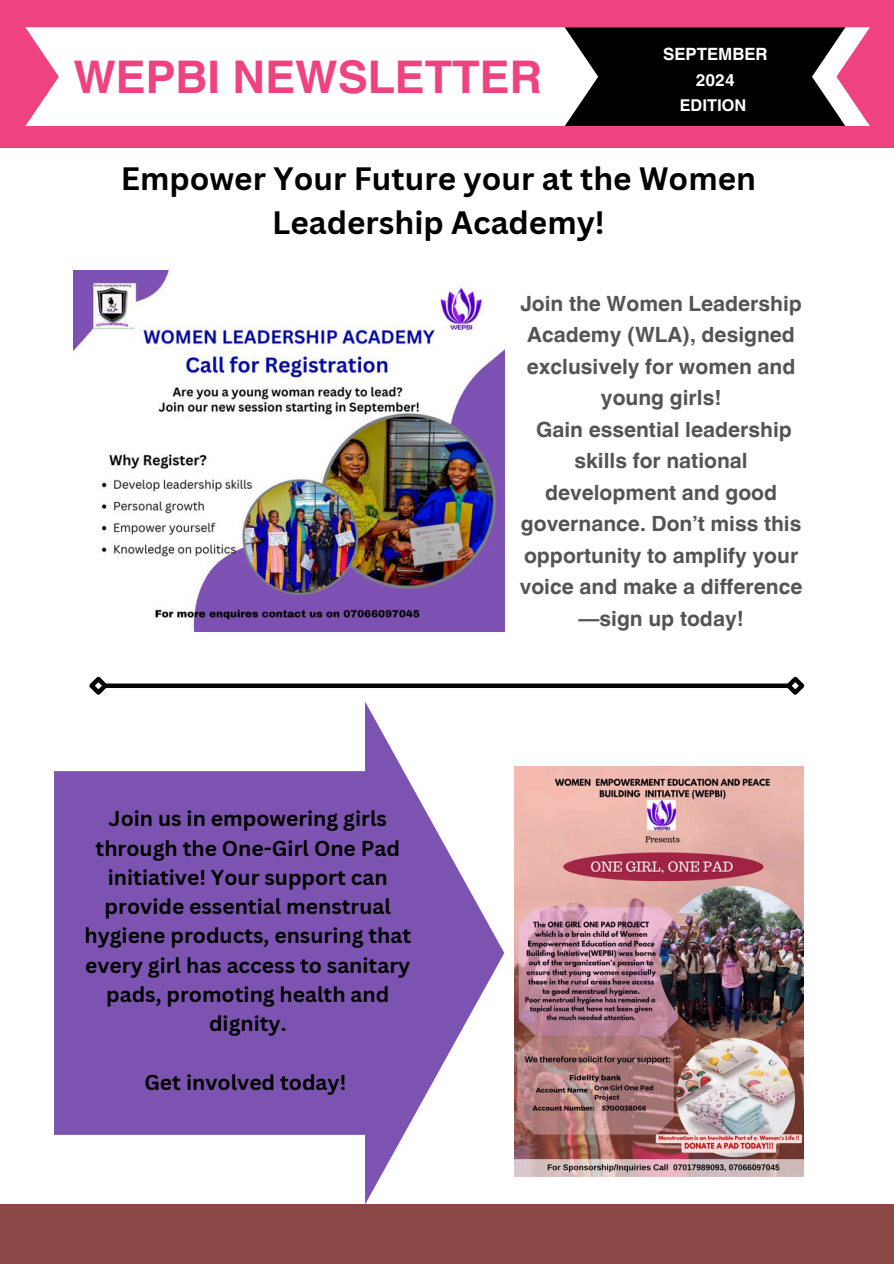
<style>
.page{position:relative;width:894px;height:1264px;background:#fff}
.page>*{position:absolute;margin:0;border:0;box-sizing:border-box;transform-origin:0 0}
.t1{font:700 45px "Helvetica World";color:#ef4381}
.t2{font:700 31.5px/43.8px "Canva Sans";color:#000;text-align:center}
.t3{font:700 21px/31.5px "Helvetica World";color:#545454;text-align:center}
.t4{font:700 21px/29.2px "Canva Sans";color:#000;text-align:center}
.t5{font:700 16.95px "Helvetica World";color:#fff}
.t6{font:700 16.2px "Helvetica World";color:#fff}
</style>
<div class="page">
<div style="left:0;top:0;width:893px;height:148px;background:#ef4381"></div>
<div style="left:0;top:1204px;width:893px;height:59px;background:#8b4646"></div>
<div style="left:25px;top:27px;width:844px;height:99px;background:#fff"></div>
<svg style="left:564px;top:27px;width:281px;height:99px;background:#1f1e1e"></svg>
<div style="left:104px;top:683px;width:685px;height:5px;background:#000"></div>
<svg style="left:89px;top:676px;width:22px;height:19px"></svg>
<svg style="left:782px;top:676px;width:23px;height:19px"></svg>
<img style="left:73px;top:270px;width:431px;height:361px">
<img style="left:514px;top:766px;width:289px;height:410px">
<svg style="left:54px;top:702px;width:450px;height:502px;fill:#7d53b1"></svg>
<p class="t1" style="left:73px;top:40px;width:469px">WEPBI NEWSLETTER</p>
<h1 class="t5" style="left:662px;top:40px;width:106px">SEPTEMBER</h1>
<h2 class="t5" style="left:695px;top:66px;width:40px">2024</h2>
<p class="t6" style="left:679px;top:92px;width:68px">EDITION</p>
<h3 class="t2" style="left:121px;top:156px;width:636px">Empower Your Future your at the Women<br>Leadership Academy!</h3>
<h3 class="t4" style="left:84px;top:803px;width:328px">Join us in empowering girls through the One-Girl One Pad initiative! Your support can provide essential menstrual hygiene products, ensuring that every girl has access to sanitary pads, promoting health and dignity.</h3>
<p class="t4" style="left:144px;top:1066px;width:203px">Get involved today!</p>
<h3 class="t3" style="left:519px;top:285px;width:284px">Join the Women Leadership<br>Academy (WLA), designed exclusively for women and young girls!<br>Gain essential leadership skills for national development and good governance. Don’t miss this opportunity to amplify your voice and make a difference —sign up today!</h3>
</div>
